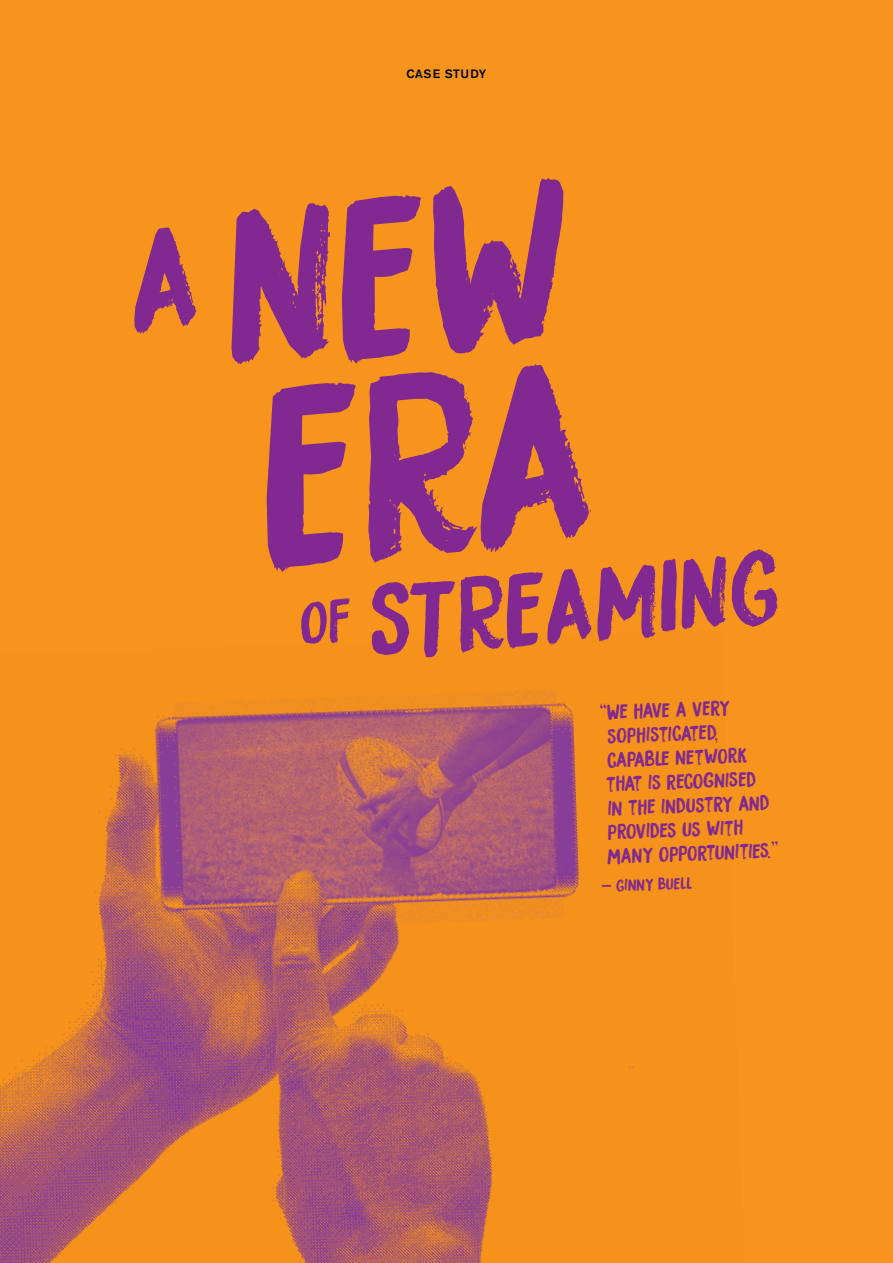
<style>
.page{position:relative;width:893px;height:1263px;background:#f7941e}
.page>*{position:absolute;margin:0;border:0;box-sizing:border-box;transform-origin:0 0}
.t1{font:203.85px "Bocadillo";color:#812990}
.t2{font:92.85px "Bocadillo";color:#812990}
.t3{font:18.75px/24px "Bocadillo";color:#812990}
.t4{font:15px "Bocadillo";color:#812990}
.t5{font:500 12px "Akzidenz Grotesk BE";letter-spacing:.05em;color:#000}
</style>
<div class="page">
<img style="left:0;top:690px;width:634px;height:573px">
<p class="t5" style="left:407px;top:66px;width:81px">CASE STUDY</p>
<h1 class="t1" style="left:115px;top:163px;width:436px;rotate:-5deg"><sup>A</sup> NEW</h1>
<h2 class="t2" style="left:292px;top:567px;width:483px;rotate:-5deg"><sup>OF</sup> STREAMING</h2>
<p class="t3" style="left:599px;top:700px;width:175px;rotate:-2deg">“We have a very sophisticated, capable network that is recognised<br>in the industry and provides us with many opportunities.”</p>
<p class="t4" style="left:601px;top:876px;width:92px;rotate:-2deg">– Ginny Buell</p>
</div>
